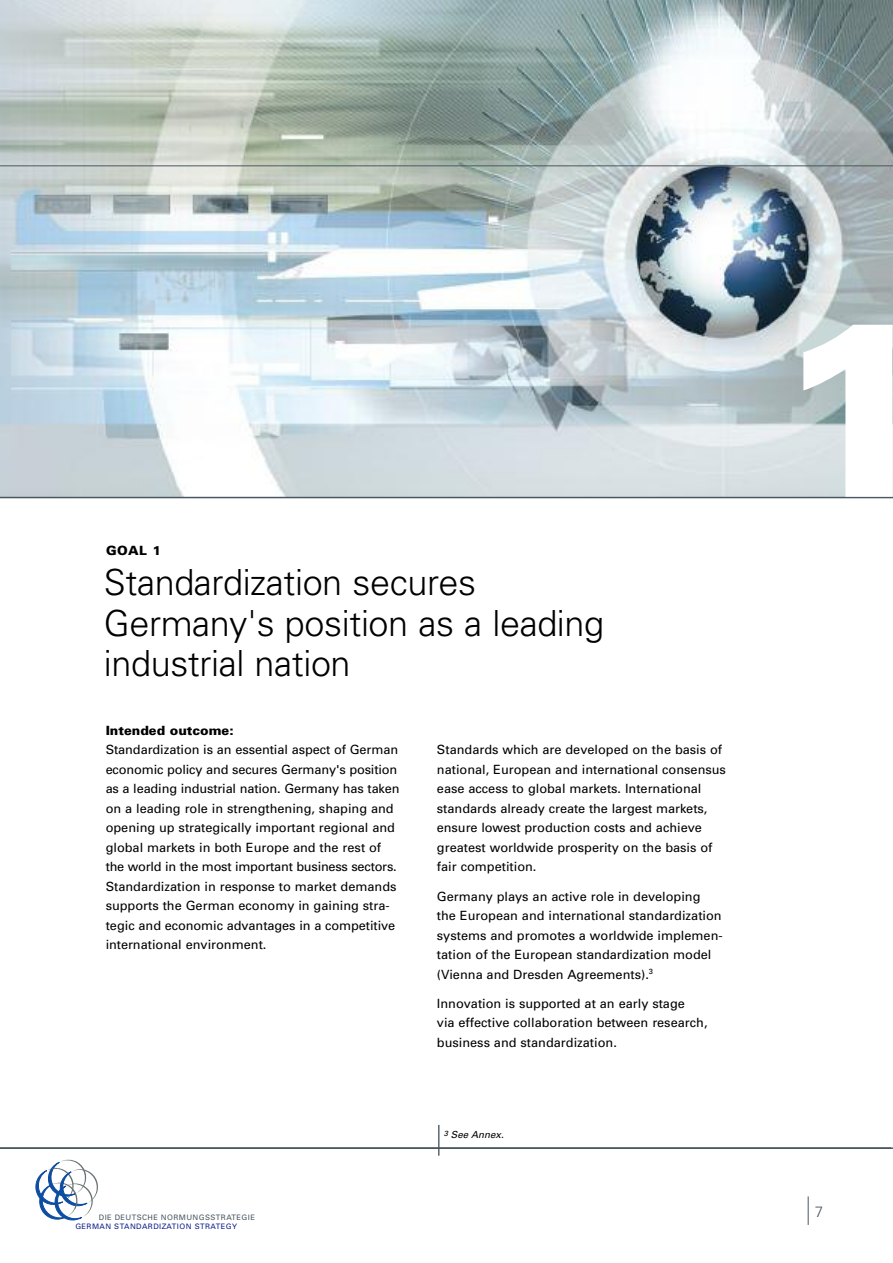
<style>
.page{position:relative;width:893px;height:1263px;background:#fff}
.page>*{position:absolute;margin:0;border:0;box-sizing:border-box;transform-origin:0 0}
.t1{font:900 248.55px "Univers";color:#fff}
.t2{font:300 36px/40.5px "Univers";letter-spacing:-.01em;color:#000}
.t3{font:300 15px "Univers";color:#485761}
.t4{font:12.75px/19.5px "Univers";color:#000}
.t5{font:900 12.75px "Univers";color:#000}
.t6{font:italic 9.75px "Univers";color:#000}
.t7{font:7.5px "Univers";letter-spacing:.055em;color:#10218b}
.t8{font:7.5px "Univers";letter-spacing:.055em;color:#485761}
</style>
<div class="page">
<img style="left:0;top:0;width:893px;height:497px">
<svg style="left:35px;top:1159px;width:63px;height:62px"></svg>
<svg style="left:808px;top:1196px;width:1px;height:29px"></svg>
<hr style="left:0;top:1147px;width:893px;height:2px;background:#485761">
<hr style="left:0;top:166px;width:893px;height:1px;background:#485761">
<hr style="left:438px;top:1125px;width:1px;height:31px;background:#485761">
<hr style="left:0;top:497px;width:893px;height:1px;background:#485761">
<p class="t5" style="left:106px;top:546px;width:56px">GOAL 1</p>
<h2 class="t2" style="left:104px;top:565px;width:502px">Standardization secures<br>Germany's position as a leading industrial nation</h2>
<p class="t5" style="left:106px;top:726px;width:129px">Intended outcome:</p>
<p class="t4" style="left:106px;top:741px;width:295px">Standardization is an essential aspect of German economic policy and secures Germany's position as a leading industrial nation. Germany has taken on a leading role in strengthening, shaping and opening up strategically important regional and global markets in both Europe and the rest of the world in the most important business sectors.<br>Standardization in response to market demands supports the German economy in gaining stra&shy;tegic and economic advantages in a competitive international environment.</p>
<p class="t4" style="left:437px;top:741px;width:291px">Standards which are developed on the basis of national, European and international consensus ease access to global markets. International standards already create the largest markets, ensure lowest production costs and achieve greatest worldwide prosperity on the basis of fair competition.</p>
<p class="t4" style="left:437px;top:887px;width:287px">Germany plays an active role in developing the European and international standardization systems and promotes a worldwide implemen&shy;tation of the European standardization model (Vienna and Dresden Agreements).<sup>3</sup></p>
<p class="t4" style="left:437px;top:995px;width:272px">Innovation is supported at an early stage<br>via effective collaboration between research, business and standardization.</p>
<p class="t8" style="left:99px;top:1215px;width:158px">DIE DEUTSCHE NORMUNGSSTRATEGIE</p>
<p class="t7" style="left:75px;top:1224px;width:163px">GERMAN STANDARDIZATION STRATEGY</p>
<p class="t6" style="left:444px;top:1131px;width:61px"><sup>3</sup> See Annex.</p>
<h1 class="t1" style="left:772px;top:317px;width:167px">1</h1>
<p class="t3" style="left:815px;top:1206px;width:10px">7</p>
</div>
